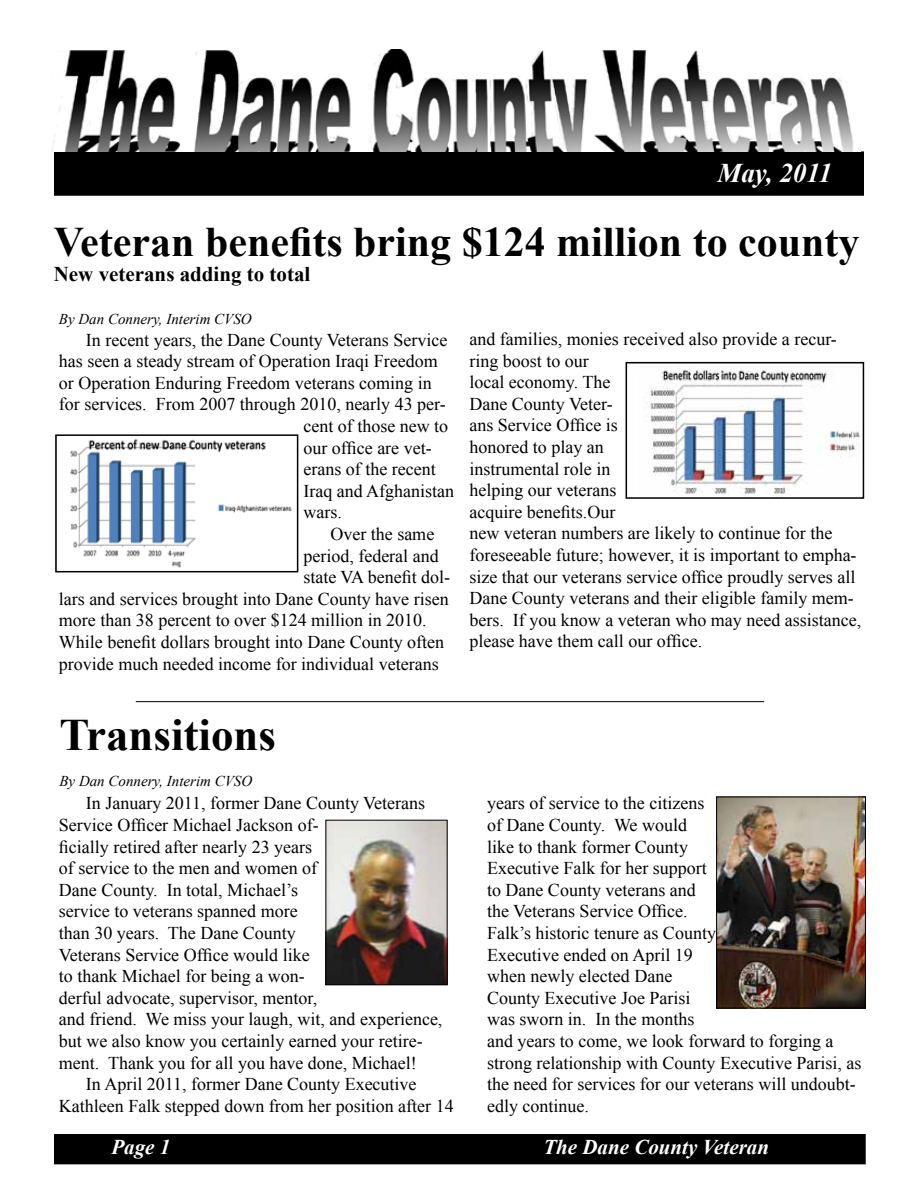
<style>
.page{position:relative;width:918px;height:1188px;background:#fff}
.page>*{position:absolute;margin:0;border:0;box-sizing:border-box;transform-origin:0 0}
.t1{font:700 45px "Times New Roman";color:#000}
.t2{font:700 42px "Times New Roman";color:#000}
.t3{font:italic 700 27px "Times New Roman";color:#fff}
.t4{font:italic 700 21px "Times New Roman";color:#fff}
.t5{font:700 21px "Times New Roman";color:#000}
.t6{font:18px/21.6px "Times New Roman";color:#000}
.t7{font:italic 15px "Times New Roman";color:#000}
</style>
<div class="page">
<div style="left:55px;top:1135px;width:810px;height:29px;background:#000"></div>
<div style="left:54px;top:1134px;width:812px;height:30px;border:2px solid #000"></div>
<div style="left:55px;top:152px;width:808px;height:43px;background:#000"></div>
<div style="left:54px;top:151px;width:810px;height:45px;border:2px solid #000"></div>
<img style="left:52px;top:49px;width:809px;height:102px">
<img style="left:70px;top:439px;width:222px;height:129px">
<div style="left:55px;top:434px;width:243px;height:138px;border:2px solid #000"></div>
<img style="left:650px;top:369px;width:210px;height:126px">
<div style="left:626px;top:362px;width:238px;height:137px;border:2px solid #000"></div>
<img style="left:327px;top:822px;width:119px;height:161px">
<div style="left:325px;top:820px;width:123px;height:165px;border:1px solid #000"></div>
<img style="left:718px;top:799px;width:146px;height:207px">
<div style="left:716px;top:797px;width:150px;height:211px;border:1px solid #000"></div>
<hr style="left:136px;top:701px;width:628px;height:1px;background:#000">
<h3 class="t3" style="left:717px;top:154px;width:116px">May, 2011</h3>
<h2 class="t2" style="left:54px;top:213px;width:807px">Veteran benefits bring $124 million to county</h2>
<p class="t5" style="left:54px;top:259px;width:258px">New veterans adding to total</p>
<p class="t7" style="left:59px;top:309px;width:194px">By Dan Connery, Interim CVSO</p>
<p class="t6" style="left:86px;top:329px;width:363px">In recent years, the Dane County Veterans Service</p>
<p class="t6" style="left:59px;top:350px;width:380px">has seen a steady stream of Operation Iraqi Freedom</p>
<p class="t6" style="left:59px;top:372px;width:374px">or Operation Enduring Freedom veterans coming in</p>
<p class="t6" style="left:59px;top:393px;width:389px">for services. From 2007 through 2010, nearly 43 per-</p>
<p class="t6" style="left:303px;top:415px;width:146px">cent of those new to</p>
<p class="t6" style="left:303px;top:437px;width:130px">our office are vet-</p>
<p class="t6" style="left:303px;top:458px;width:134px">erans of the recent</p>
<p class="t6" style="left:303px;top:480px;width:152px">Iraq and Afghanistan</p>
<p class="t6" style="left:303px;top:501px;width:40px">wars.</p>
<p class="t6" style="left:330px;top:523px;width:105px">Over the same</p>
<p class="t6" style="left:303px;top:545px;width:137px">period, federal and</p>
<p class="t6" style="left:303px;top:566px;width:148px">state VA benefit dol-</p>
<p class="t6" style="left:59px;top:588px;width:391px">lars and services brought into Dane County have risen</p>
<p class="t6" style="left:59px;top:609px;width:369px">more than 38 percent to over $124 million in 2010.</p>
<p class="t6" style="left:59px;top:631px;width:387px">While benefit dollars brought into Dane County often</p>
<p class="t6" style="left:59px;top:653px;width:381px">provide much needed income for individual veterans</p>
<p class="t6" style="left:469px;top:328px;width:393px">and families, monies received also provide a recur&shy;ring boost to our<br>local economy. The<br>Dane County Veter-<br>ans Service Office is<br>honored to play an<br>instrumental role in<br>helping our veterans<br>acquire benefits.Our<br>new veteran numbers are likely to continue for the foreseeable future; however, it is important to empha&shy;size that our veterans service office proudly serves all Dane County veterans and their eligible family mem&shy;bers. If you know a veteran who may need assistance, please have them call our office.</p>
<h1 class="t1" style="left:59px;top:704px;width:218px">Transitions</h1>
<p class="t7" style="left:59px;top:771px;width:194px">By Dan Connery, Interim CVSO</p>
<p class="t6" style="left:59px;top:792px;width:385px;text-indent:27px">In January 2011, former Dane County Veterans Service Officer Michael Jackson of-<br>ficially retired after nearly 23 years<br>of service to the men and women of<br>Dane County. In total, Michael’s<br>service to veterans spanned more<br>than 30 years. The Dane County<br>Veterans Service Office would like<br>to thank Michael for being a won-<br>derful advocate, supervisor, mentor,<br>and friend. We miss your laugh, wit, and experience, but we also know you certainly earned your retire&shy;ment. Thank you for all you have done, Michael!</p>
<p class="t6" style="left:59px;top:1073px;width:396px;text-align:center">In April 2011, former Dane County Executive<br>Kathleen Falk stepped down from her position after 14</p>
<p class="t6" style="left:487px;top:792px;width:376px">years of service to the citizens<br>of Dane County. We would<br>like to thank former County<br>Executive Falk for her support<br>to Dane County veterans and<br>the Veterans Service Office.<br>Falk’s historic tenure as County<br>Executive ended on April 19<br>when newly elected Dane<br>County Executive Joe Parisi<br>was sworn in. In the months<br>and years to come, we look forward to forging a strong relationship with County Executive Parisi, as the need for services for our veterans will undoubt&shy;edly continue.</p>
<p class="t4" style="left:111px;top:1133px;width:60px">Page 1</p>
<p class="t4" style="left:543px;top:1133px;width:227px">The Dane County Veteran</p>
</div>
